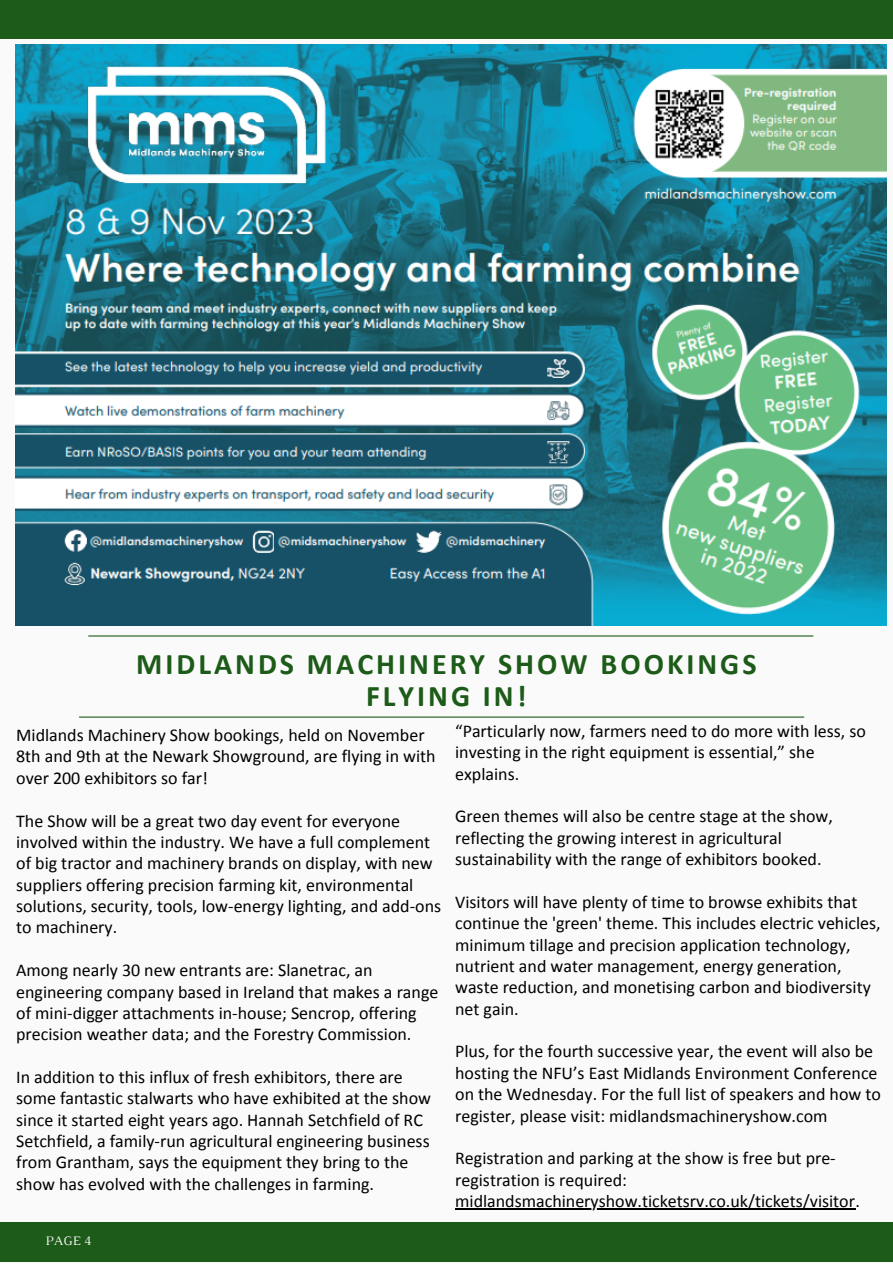
<style>
.page{position:relative;width:893px;height:1264px;background:#fff}
.page>*{position:absolute;margin:0;border:0;box-sizing:border-box;transform-origin:0 0}
.t1{font:700 30px/32.5px "Calibri";letter-spacing:.1em;color:#1c5b18;text-align:center}
.t2{font:18px/21.3px "Calibri";color:#000}
.t3{font:13.2px "Luthier";color:#f5f3f5}
</style>
<div class="page">
<div style="left:0;top:0;width:892px;height:1262px;background:#fafafa"></div>
<div style="left:0;top:1222px;width:892px;height:40px;background:#1c5b18"></div>
<div style="left:0;top:0;width:892px;height:39px;background:#1c5b18"></div>
<div style="left:707px;top:860px;width:92px;height:5px;background:#f5f3f5"></div>
<hr style="left:89px;top:635px;width:723px;height:1px;background:#1c5b18">
<hr style="left:79px;top:716px;width:724px;height:1px;background:#1c5b18">
<img style="left:15px;top:44px;width:871px;height:581px">
<hr style="left:455px;top:1208px;width:400px;height:1px;background:#000">
<p class="t1" style="left:136px;top:650px;width:622px">MIDLANDS MACHINERY SHOW BOOKINGS<br>FLYING IN!</p>
<p class="t2" style="left:16px;top:726px;width:421px">Midlands Machinery Show bookings, held on November<br>8th and 9th at the Newark Showground, are flying in with over 200 exhibitors so far!</p>
<p class="t2" style="left:16px;top:811px;width:426px">The Show will be a great two day event for everyone involved within the industry. We have a full complement of big tractor and machinery brands on display, with new suppliers offering precision farming kit, environmental solutions, security, tools, low-energy lighting, and add-ons to machinery.</p>
<p class="t2" style="left:16px;top:961px;width:423px">Among nearly 30 new entrants are: Slanetrac, an engineering company based in Ireland that makes a range of mini-digger attachments in-house; Sencrop, offering precision weather data; and the Forestry Commission.</p>
<p class="t2" style="left:16px;top:1067px;width:416px">In addition to this influx of fresh exhibitors, there are some fantastic stalwarts who have exhibited at the show since it started eight years ago. Hannah Setchfield of RC Setchfield, a family-run agricultural engineering business from Grantham, says the equipment they bring to the show has evolved with the challenges in farming.</p>
<p class="t2" style="left:455px;top:721px;width:412px">“Particularly now, farmers need to do more with less, so investing in the right equipment is essential,” she explains.</p>
<p class="t2" style="left:455px;top:807px;width:379px">Green themes will also be centre stage at the show, reflecting the growing interest in agricultural sustainability with the range of exhibitors booked.</p>
<p class="t2" style="left:455px;top:892px;width:427px">Visitors will have plenty of time to browse exhibits that continue the 'green' theme. This includes electric vehicles, minimum tillage and precision application technology, nutrient and water management, energy generation, waste reduction, and monetising carbon and biodiversity net gain.</p>
<p class="t2" style="left:455px;top:1042px;width:427px">Plus, for the fourth successive year, the event will also be hosting the NFU’s East Midlands Environment Conference on the Wednesday. For the full list of speakers and how to register, please visit: midlandsmachineryshow.com</p>
<p class="t2" style="left:455px;top:1149px;width:406px">Registration and parking at the show is free but pre&shy;registration is required: midlandsmachineryshow.ticketsrv.co.uk/tickets/visitor.</p>
<p class="t3" style="left:46px;top:1236px;width:48px">PAGE 4</p>
</div>
